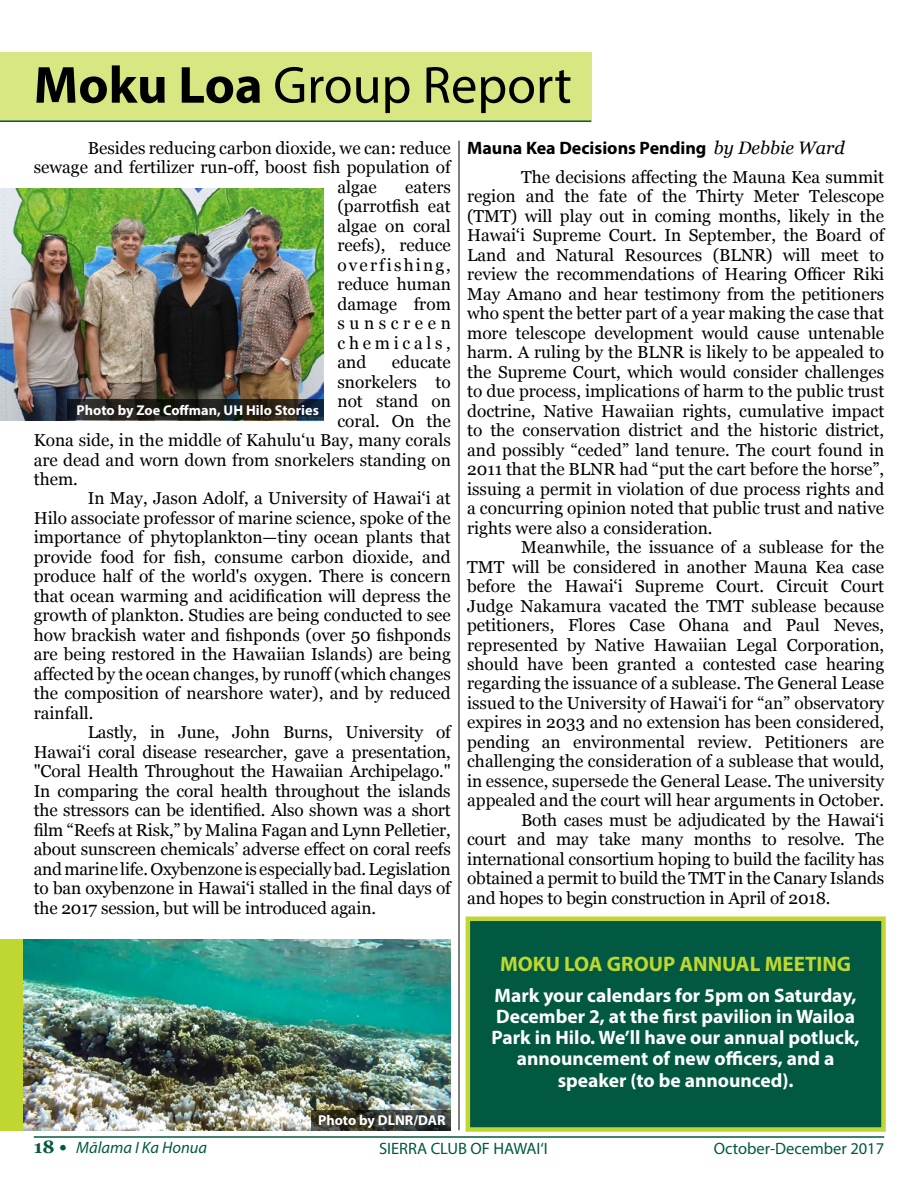
<style>
.page{position:relative;width:918px;height:1188px;background:#fff}
.page>*{position:absolute;margin:0;border:0;box-sizing:border-box;transform-origin:0 0}
.t1{font:52.5px "Myriad Pro";color:#000}
.t2{font:700 21px "Myriad Pro";color:#bfd730}
.t3{font:700 19.5px/21.1px "Myriad Pro";color:#fff;text-align:center}
.t4{font:700 18px "Myriad Pro";color:#000}
.t5{font:17.25px/19.5px "Georgia";color:#000;text-align:justify}
.t6{font:16.5px "Myriad Pro";color:#005940}
.t7{font:italic 16.5px "Myriad Pro";color:#005940}
.t8{font:700 14.25px "Myriad Pro";color:#fff}
.s1{font-weight:700}
.s2{font-family:"Georgia";font-weight:400;font-style:italic}
.s3{font-family:"Georgia";font-weight:700;font-style:normal;font-size:18px}
</style>
<div class="page">
<div style="left:466px;top:916px;width:420px;height:216px;background:#005940;border:4px solid #bfd730"></div>
<hr style="left:34px;top:1136px;width:850px;height:2px;background:#005940">
<div style="left:0;top:52px;width:591px;height:68px;background:#d8e782"></div>
<hr style="left:0;top:120px;width:591px;height:2px;background:#005940">
<hr style="left:459px;top:141px;width:1px;height:989px;background:#000">
<img style="left:22px;top:939px;width:429px;height:192px">
<div style="left:0;top:939px;width:22px;height:192px;background:#bfd730"></div>
<svg style="left:311px;top:1110px;width:140px;height:20px;background:#383a31"></svg>
<img style="left:0;top:189px;width:324px;height:231px">
<svg style="left:68px;top:400px;width:256px;height:20px;background:#1f201e"></svg>
<h1 class="t1" style="left:34px;top:53px;width:540px"><span class="s1">Moku Loa</span> Group Report</h1>
<p class="t5" style="left:88px;top:137px;width:365px">Besides reducing carbon dioxide, we can: reduce</p>
<p class="t5" style="left:34px;top:157px;width:419px">sewage and fertilizer run-off, boost fish population of</p>
<p class="t5" style="left:337px;top:176px;width:41px">algae</p>
<p class="t4" style="left:467px;top:136px;width:379px">Mauna Kea Decisions Pending <span class="s2">by Debbie Ward</span></p>
<p class="t5" style="left:467px;top:166px;width:419px;text-indent:54px">The decisions affecting the Mauna Kea summit region and the fate of the Thirty Meter Telescope (TMT) will play out in coming months, likely in the Hawaiʻi Supreme Court. In September, the Board of Land and Natural Resources (BLNR) will meet to review the recommendations of Hearing Officer Riki May Amano and hear testimony from the petitioners who spent the better part of a year making the case that more telescope development would cause untenable harm. A ruling by the BLNR is likely to be appealed to the Supreme Court, which would consider challenges to due process, implications of harm to the public trust doctrine, Native Hawaiian rights, cumulative impact to the conservation district and the historic district, and possibly “ceded” land tenure. The court found in 2011 that the BLNR had “put the cart before the horse”, issuing a permit in violation of due process rights and a concurring opinion noted that public trust and native rights were also a consideration.</p>
<p class="t5" style="left:521px;top:537px;width:365px">Meanwhile, the issuance of a sublease for the</p>
<p class="t5" style="left:467px;top:556px;width:419px">TMT will be considered in another Mauna Kea case</p>
<p class="t5" style="left:467px;top:576px;width:419px">before the Hawaiʻi Supreme Court. Circuit Court</p>
<p class="t5" style="left:467px;top:595px;width:419px">Judge Nakamura vacated the TMT sublease because</p>
<p class="t5" style="left:467px;top:615px;width:419px">petitioners, Flores Case Ohana and Paul Neves,</p>
<p class="t5" style="left:467px;top:634px;width:419px">represented by Native Hawaiian Legal Corporation,</p>
<p class="t5" style="left:467px;top:654px;width:419px">should have been granted a contested case hearing</p>
<p class="t5" style="left:467px;top:673px;width:419px">regarding the issuance of a sublease. The General Lease</p>
<p class="t5" style="left:467px;top:693px;width:419px">issued to the University of Hawaiʻi for “an” observatory</p>
<p class="t5" style="left:467px;top:712px;width:419px">expires in 2033 and no extension has been considered,</p>
<p class="t5" style="left:467px;top:732px;width:419px">pending an environmental review. Petitioners are</p>
<p class="t5" style="left:467px;top:751px;width:419px">challenging the consideration of a sublease that would,</p>
<p class="t5" style="left:467px;top:771px;width:419px">in essence, supersede the General Lease. The university</p>
<p class="t5" style="left:467px;top:790px;width:419px">appealed and the court will hear arguments in October.</p>
<p class="t5" style="left:521px;top:810px;width:365px">Both cases must be adjudicated by the Hawaiʻi</p>
<p class="t5" style="left:467px;top:829px;width:419px">court and may take many months to resolve. The</p>
<p class="t5" style="left:467px;top:849px;width:419px">international consortium hoping to build the facility has</p>
<p class="t5" style="left:467px;top:868px;width:419px">obtained a permit to build the TMT in the Canary Islands</p>
<p class="t5" style="left:467px;top:888px;width:365px">and hopes to begin construction in April of 2018.</p>
<p class="t5" style="left:337px;top:176px;width:115px;text-indent:68px">eaters (parrotfish eat algae on coral reefs), reduce overfishing, reduce human damage from sunscreen chemicals, and</p>
<p class="t5" style="left:392px;top:352px;width:60px">educate</p>
<p class="t5" style="left:337px;top:371px;width:115px">snorkelers to</p>
<p class="t5" style="left:337px;top:391px;width:115px">not stand on</p>
<p class="t5" style="left:337px;top:410px;width:115px">coral. On the</p>
<p class="t5" style="left:34px;top:430px;width:419px">Kona side, in the middle of Kahuluʻu Bay, many corals</p>
<p class="t5" style="left:34px;top:449px;width:419px">are dead and worn down from snorkelers standing on</p>
<p class="t5" style="left:34px;top:469px;width:46px">them.</p>
<p class="t5" style="left:88px;top:488px;width:365px">In May, Jason Adolf, a University of Hawaiʻi at</p>
<p class="t5" style="left:34px;top:508px;width:419px">Hilo associate professor of marine science, spoke of the</p>
<p class="t5" style="left:34px;top:527px;width:419px">importance of phytoplankton—tiny ocean plants that</p>
<p class="t5" style="left:34px;top:547px;width:419px">provide food for fish, consume carbon dioxide, and</p>
<p class="t5" style="left:34px;top:566px;width:419px">produce half of the world's oxygen. There is concern</p>
<p class="t5" style="left:34px;top:586px;width:419px">that ocean warming and acidification will depress the</p>
<p class="t5" style="left:34px;top:605px;width:419px">growth of plankton. Studies are being conducted to see</p>
<p class="t5" style="left:34px;top:625px;width:419px">how brackish water and fishponds (over 50 fishponds</p>
<p class="t5" style="left:34px;top:644px;width:419px">are being restored in the Hawaiian Islands) are being</p>
<p class="t5" style="left:34px;top:664px;width:419px">affected by the ocean changes, by runoff(which changes</p>
<p class="t5" style="left:34px;top:683px;width:419px">the composition of nearshore water), and by reduced</p>
<p class="t5" style="left:34px;top:703px;width:61px">rainfall.</p>
<p class="t5" style="left:88px;top:722px;width:365px">Lastly, in June, John Burns, University of</p>
<p class="t5" style="left:34px;top:741px;width:419px">Hawaiʻi coral disease researcher, gave a presentation,</p>
<p class="t5" style="left:34px;top:761px;width:419px">"Coral Health Throughout the Hawaiian Archipelago."</p>
<p class="t5" style="left:34px;top:780px;width:419px">In comparing the coral health throughout the islands</p>
<p class="t5" style="left:34px;top:800px;width:419px">the stressors can be identified. Also shown was a short</p>
<p class="t5" style="left:34px;top:819px;width:419px">film “Reefs at Risk,” by Malina Fagan and Lynn Pelletier,</p>
<p class="t5" style="left:34px;top:839px;width:419px">about sunscreen chemicals’ adverse effect on coral reefs</p>
<p class="t5" style="left:34px;top:858px;width:419px">andmarine life.Oxybenzone is especiallybad.Legislation</p>
<p class="t5" style="left:34px;top:878px;width:419px">to ban oxybenzone in Hawaiʻi stalled in the final days of</p>
<p class="t5" style="left:34px;top:897px;width:344px">the 2017 session, but will be introduced again.</p>
<p class="t8" style="left:77px;top:401px;width:244px">Photo by Zoe Coffman, UH Hilo Stories</p>
<p class="t8" style="left:318px;top:1111px;width:129px">Photo by DLNR/DAR</p>
<p class="t2" style="left:500px;top:950px;width:353px">MOKU LOA GROUP ANNUAL MEETING</p>
<p class="t3" style="left:492px;top:985px;width:370px">Mark your calendars for 5pm on Saturday, December 2, at the first pavilion in Wailoa Park in Hilo. We’ll have our annual potluck, announcement of new officers, and a speaker (to be announced).</p>
<p class="t7" style="left:34px;top:1137px;width:175px"><span class="s3">18 •</span> Mālama I Ka Honua</p>
<p class="t6" style="left:379px;top:1138px;width:170px">SIERRA CLUB OF HAWAI‘I</p>
<p class="t6" style="left:714px;top:1138px;width:172px">October-December 2017</p>
</div>
